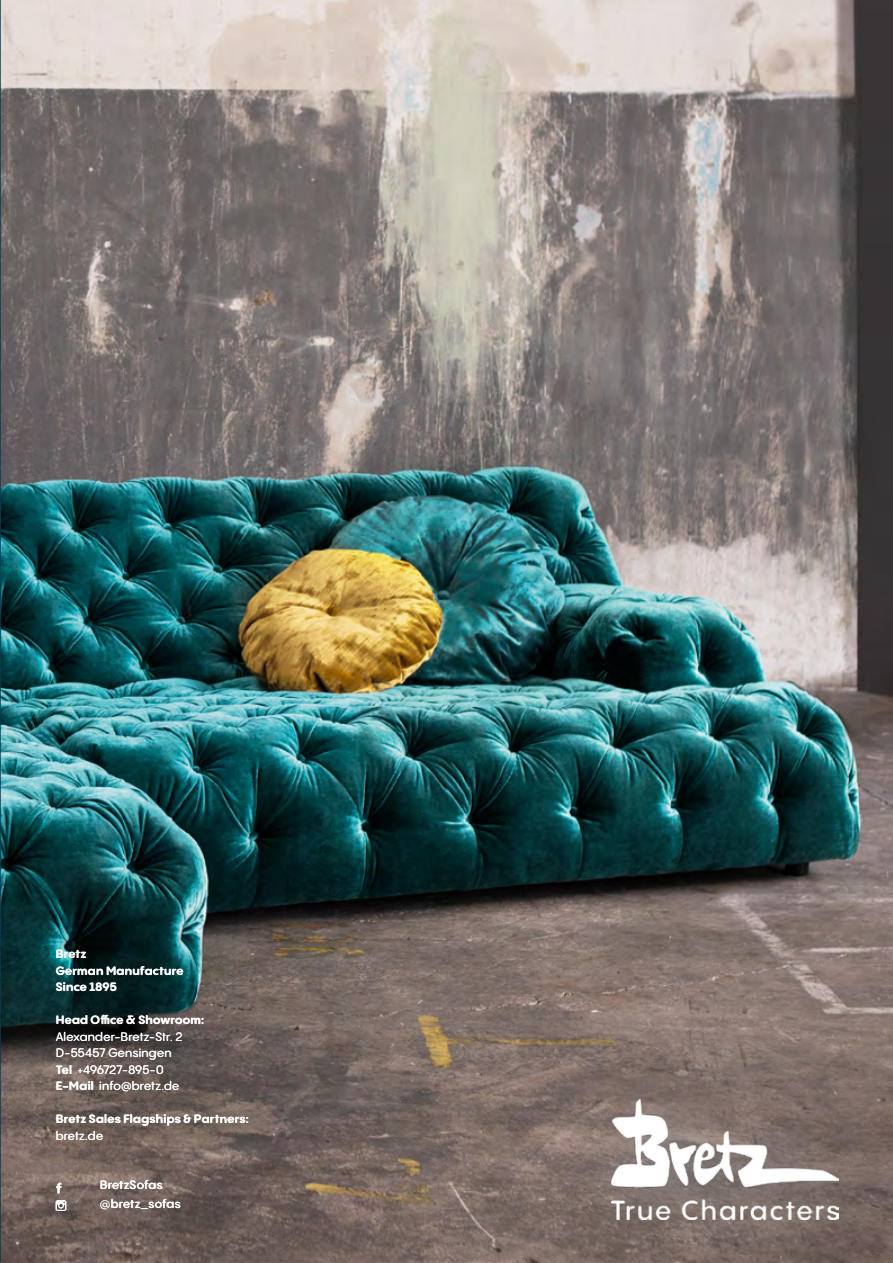
<style>
.page{position:relative;width:893px;height:1263px;background:#fff}
.page>*{position:absolute;margin:0;border:0;box-sizing:border-box;transform-origin:0 0}
.t1{font:700 12px/16.5px "PP Pangram Sans Rounded";letter-spacing:.015em;color:#fff}
.t2{font:500 12px/16.5px "PP Pangram Sans Rounded";letter-spacing:.015em;color:#fff}
.t3{font:600 12px/18.9px "PP Pangram Sans Rounded";color:#fff}
.s1{font-weight:700}
.s2{font-weight:400}
</style>
<div class="page">
<img style="left:0;top:0;width:893px;height:1263px">
<div style="left:564px;top:1059px;width:329px;height:204px;background:#969696;opacity:.75"></div>
<img style="left:612px;top:1099px;width:227px;height:120px">
<svg style="left:56px;top:1183px;width:5px;height:10px"></svg>
<svg style="left:56px;top:1200px;width:10px;height:11px"></svg>
<p class="t1" style="left:56px;top:945px;width:130px">Bretz<br>German Manufacture<br>Since 1895</p>
<p class="t1" style="left:56px;top:1011px;width:150px">Head Office &amp; Showroom:</p>
<p class="t2" style="left:56px;top:1028px;width:128px">Alexander-Bretz-Str. 2<br>D-55457 Gensingen<br><span class="s1">Tel</span> +496727-895-0<br><span class="s1">E-Mail</span> info@bretz.de</p>
<p class="t1" style="left:56px;top:1110px;width:194px">Bretz Sales Flagships &amp; Partners:</p>
<p class="t2" style="left:56px;top:1127px;width:49px">bretz.de</p>
<p class="t1" style="left:100px;top:1011px;width:11px">f</p>
<p class="t3" style="left:100px;top:1175px;width:82px">BretzSofas <span class="s2">@</span>bretz_sofas</p>
</div>
